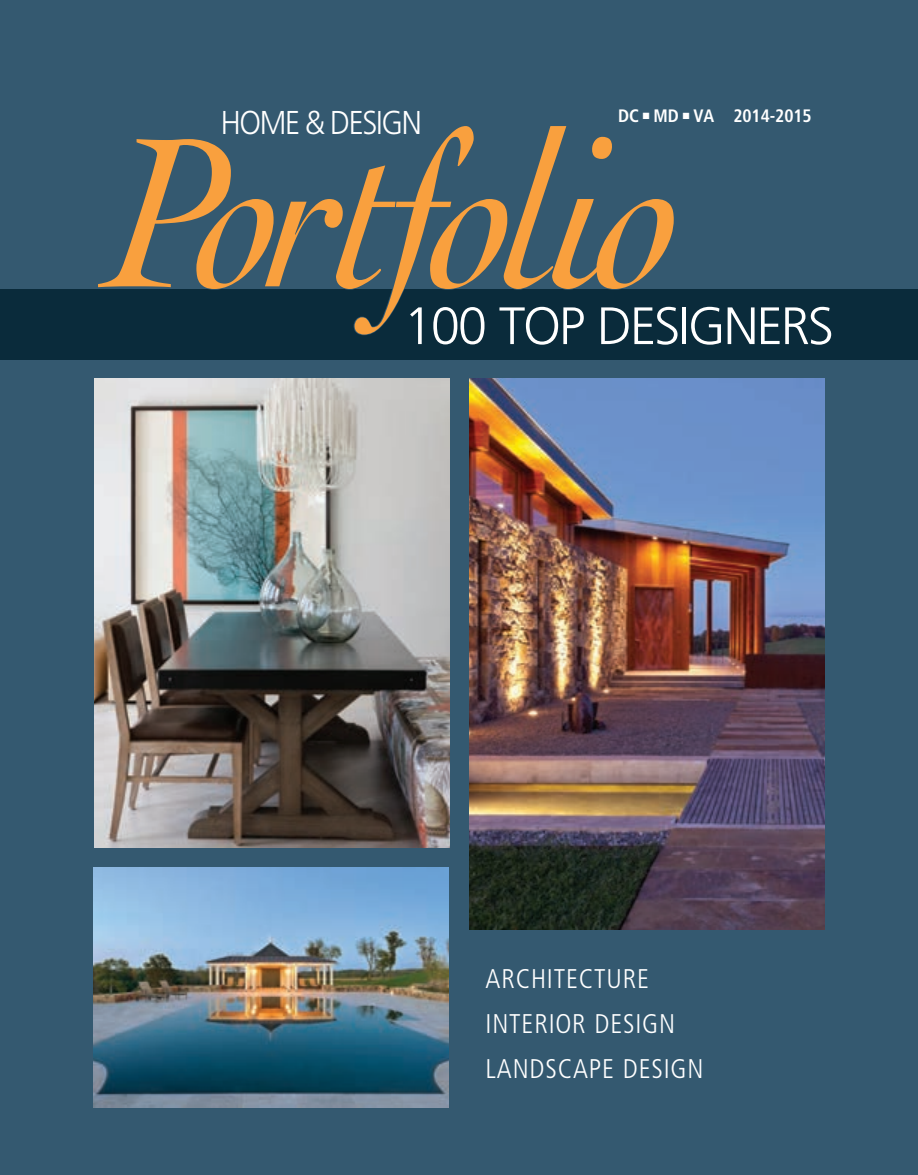
<style>
.page{position:relative;width:918px;height:1175px;background:#fff}
.page>*{position:absolute;margin:0;border:0;box-sizing:border-box;transform-origin:0 0}
.t1{font:italic 225px "Cochin";letter-spacing:-.045em;color:#f9a03e;scale:.94 1}
.t2{font:300 52.5px "Frutiger";letter-spacing:-.04em;color:#fff}
.t3{font:300 33px "Frutiger";letter-spacing:-.045em;color:#fff;scale:.91 1}
.t4{font:300 condensed 27px/45px "Frutiger";letter-spacing:.03em;color:#fff}
.t5{font:700 condensed 18px "Frutiger";letter-spacing:-.005em;color:#fff}
</style>
<div class="page">
<div style="left:0;top:0;width:918px;height:1174px;background:#345970"></div>
<div style="left:0;top:289px;width:918px;height:70px;background:#0a2b3b"></div>
<img style="left:94px;top:378px;width:356px;height:469px">
<img style="left:469px;top:378px;width:356px;height:551px">
<img style="left:93px;top:867px;width:356px;height:240px">
<p class="t3" style="left:221px;top:103px;width:222px">HOME &amp; DESIGN</p>
<p class="t5" style="left:618px;top:108px;width:195px">DC ■ MD ■ VA 2014-2015</p>
<h1 class="t1" style="left:108px;top:61px;width:613px">Portfolio</h1>
<h2 class="t2" style="left:404px;top:295px;width:432px">100 TOP DESIGNERS</h2>
<p class="t4" style="left:486px;top:957px;width:219px">ARCHITECTURE<br>INTERIOR DESIGN<br>LANDSCAPE DESIGN</p>
</div>
